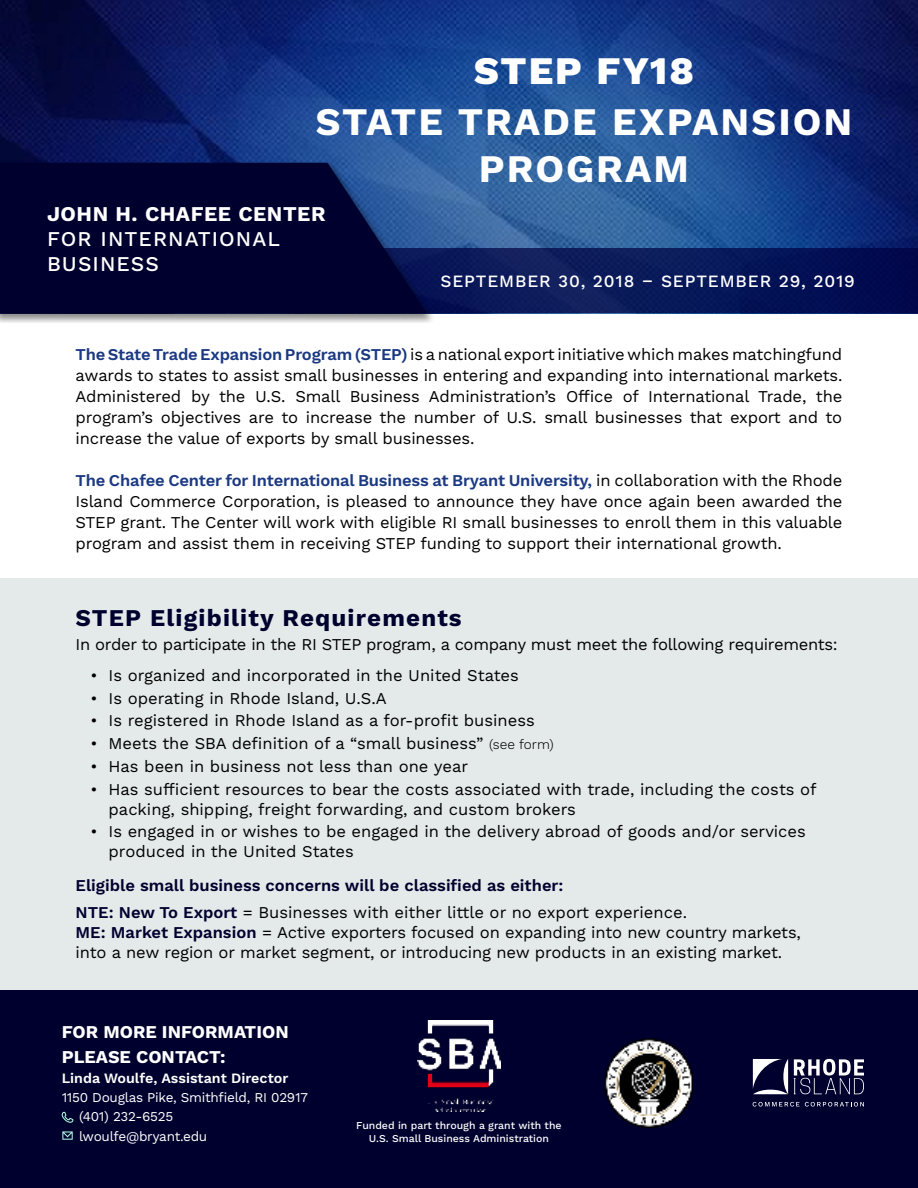
<style>
.page{position:relative;width:918px;height:1188px;background:#fff}
.page>*{position:absolute;margin:0;border:0;box-sizing:border-box;transform-origin:0 0}
.t1{font:700 39px/46.8px "Work Sans";letter-spacing:.05em;color:#fff;text-align:center}
.t2{font:800 39px "Work Sans";letter-spacing:.05em;color:#fff}
.t3{font:700 24px "Work Sans";letter-spacing:.05em;color:#00002e}
.t4{font:500 21px/25.2px "Work Sans";letter-spacing:.05em;color:#fff}
.t5{font:700 21px "Work Sans";letter-spacing:.025em;color:#fff}
.t6{font:700 18px/24.6px "Work Sans";color:#fff}
.t7{font:500 17.25px "Work Sans";letter-spacing:.05em;color:#fff}
.t8{font:16.5px/21px "Work Sans";letter-spacing:-.01em;color:#000}
.t9{font:600 16.5px/27.3px "Work Sans";color:#00002e}
.t10{font:600 14.25px "Work Sans";color:#fff}
.t11{font:13.5px/19.2px "Work Sans";letter-spacing:-.02em;color:#fff}
.t12{font:500 10.5px/12.6px "Work Sans";color:#fff;text-align:center}
.s1{font-weight:600;color:#1b3982}
.s2{font-weight:300;font-size:13.5px}
.s3{font-weight:400;color:#000}
.s4{font-weight:600;color:#00002e}
</style>
<div class="page">
<img style="left:0;top:0;width:918px;height:248px">
<div style="left:0;top:578px;width:918px;height:414px;background:#e4eae9"></div>
<div style="left:0;top:991px;width:918px;height:197px;background:#00002e"></div>
<svg style="left:435px;top:248px;width:483px;height:65px;background:#081557"></svg>
<div style="left:0;top:159px;width:435px;height:164px;background:#000;opacity:.47"></div>
<svg style="left:0;top:163px;width:427px;height:150px;background:#040939"></svg>
<img style="left:604px;top:1038px;width:88px;height:90px">
<svg style="left:794px;top:1059px;width:70px;height:35px"></svg>
<svg style="left:753px;top:1059px;width:35px;height:35px"></svg>
<svg style="left:753px;top:1102px;width:111px;height:5px"></svg>
<img style="left:417px;top:1020px;width:84px;height:91px">
<svg style="left:62px;top:1112px;width:11px;height:11px"></svg>
<svg style="left:62px;top:1131px;width:11px;height:9px"></svg>
<h1 class="t2" style="left:474px;top:47px;width:222px">STEP FY18</h1>
<h1 class="t1" style="left:315px;top:102px;width:538px">STATE TRADE EXPANSION<br>PROGRAM</h1>
<p class="t5" style="left:47px;top:206px;width:280px">JOHN H. CHAFEE CENTER</p>
<p class="t4" style="left:47px;top:228px;width:235px">FOR INTERNATIONAL<br>BUSINESS</p>
<p class="t7" style="left:440px;top:274px;width:416px">SEPTEMBER 30, 2018 – SEPTEMBER 29, 2019</p>
<p class="t8" style="left:76px;top:345px;width:768px;text-align:justify"><span class="s1">The State Trade Expansion Program (STEP)</span> is a national export initiative which makes matchingfund awards to states to assist small businesses in entering and expanding into international markets.<br>Administered by the U.S. Small Business Administration’s Office of International Trade, the program’s objectives are to increase the number of U.S. small businesses that export and to increase the value of exports by small businesses.</p>
<p class="t8" style="left:76px;top:471px;width:768px;text-align:justify"><span class="s1">The Chafee Center for International Business at Bryant University,</span> in collaboration with the Rhode Island Commerce Corporation, is pleased to announce they have once again been awarded the STEP grant. The Center will work with eligible RI small businesses to enroll them in this valuable program and assist them in receiving STEP funding to support their international growth.</p>
<h2 class="t3" style="left:76px;top:609px;width:388px">STEP Eligibility Requirements</h2>
<p class="t8" style="left:76px;top:635px;width:764px">In order to participate in the RI STEP program, a company must meet the following requirements:</p>
<p class="t8" style="left:91px;top:666px;width:430px">• Is organized and incorporated in the United States</p>
<p class="t8" style="left:91px;top:689px;width:298px">• Is operating in Rhode Island, U.S.A</p>
<p class="t8" style="left:91px;top:711px;width:446px">• Is registered in Rhode Island as a for-profit business</p>
<p class="t8" style="left:91px;top:734px;width:465px">• Meets the SBA definition of a “small business” <span class="s2">(see form)</span></p>
<p class="t8" style="left:91px;top:757px;width:379px">• Has been in business not less than one year</p>
<p class="t8" style="left:109px;top:780px;width:710px;line-height:19.8px;text-indent:-18px">• Has sufficient resources to bear the costs associated with trade, including the costs of packing, shipping, freight forwarding, and custom brokers</p>
<p class="t8" style="left:109px;top:823px;width:699px;line-height:19.8px;text-indent:-18px">• Is engaged in or wishes to be engaged in the delivery abroad of goods and/or services produced in the United States</p>
<p class="t9" style="left:76px;top:873px;width:613px">Eligible small business concerns will be classified as either:<br>NTE: New To Export <span class="s3">= Businesses with either little or no export experience.</span></p>
<p class="t8" style="left:76px;top:924px;width:727px;line-height:19.8px"><span class="s4">ME: Market Expansion</span> = Active exporters focused on expanding into new country markets, into a new region or market segment, or introducing new products in an existing market.</p>
<p class="t6" style="left:62px;top:1022px;width:228px">FOR MORE INFORMATION<br>PLEASE CONTACT:</p>
<p class="t10" style="left:62px;top:1073px;width:228px">Linda Woulfe, Assistant Director</p>
<p class="t11" style="left:79px;top:1089px;width:230px;text-indent:-17px">1150 Douglas Pike, Smithfield, RI 02917 (401) 232-6525<br>lwoulfe@bryant.edu</p>
<p class="t12" style="left:356px;top:1120px;width:207px">Funded in part through a grant with the<br>U.S. Small Business Administration</p>
</div>
